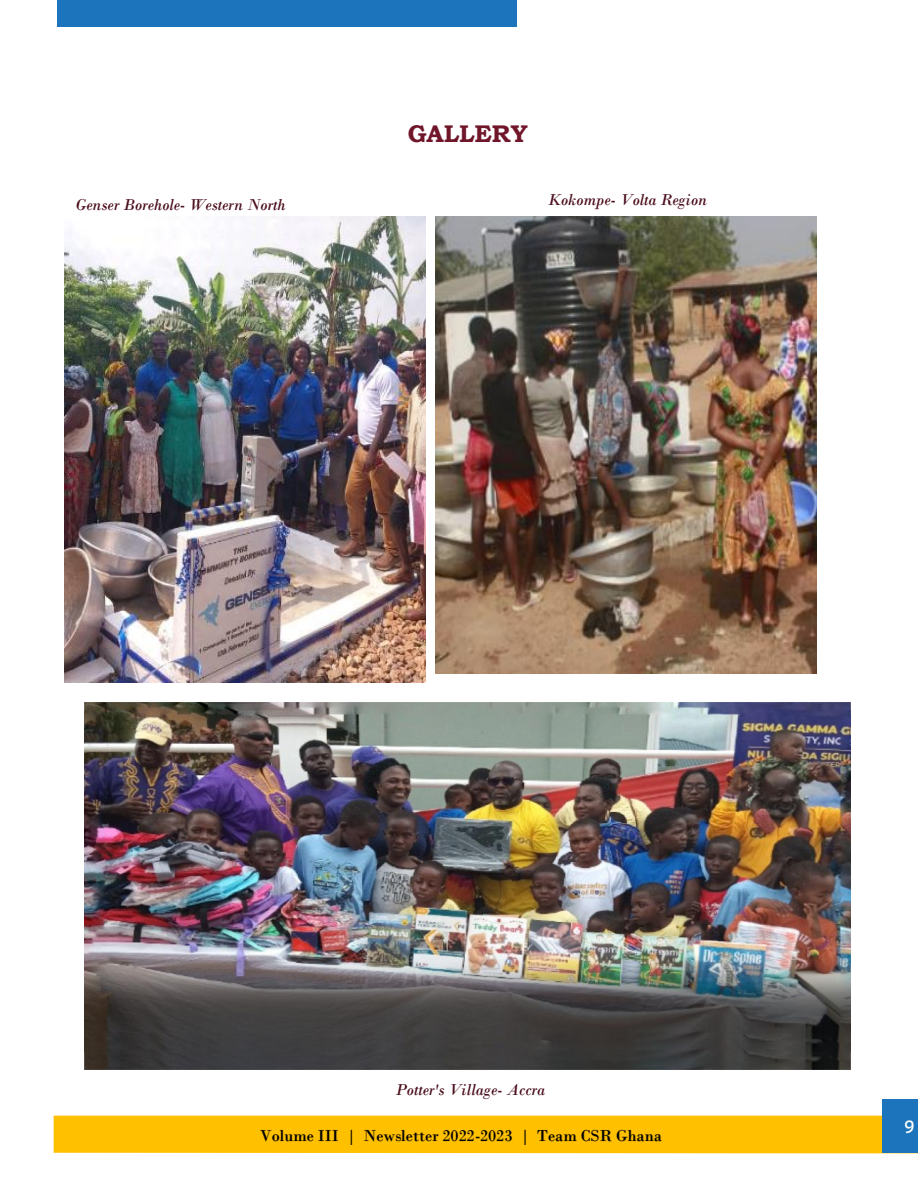
<style>
.page{position:relative;width:918px;height:1188px;background:#fff}
.page>*{position:absolute;margin:0;border:0;box-sizing:border-box;transform-origin:0 0}
.t1{font:700 24.15px "Bookman Old Style";letter-spacing:-.005em;color:#70152a}
.t2{font:18px "Cascadia Code";color:#fff}
.t3{font:italic 16.5px "Bodoni MT";color:#4b0e1c}
.t4{font:16.5px "Bodoni MT";color:#000}
.s1{font-family:"Bodoni MT Condensed"}
</style>
<div class="page">
<div style="left:58px;top:0;width:459px;height:27px;background:#1b74bc"></div>
<div style="left:54px;top:1116px;width:828px;height:37px;background:#ffc000"></div>
<div style="left:882px;top:1099px;width:36px;height:54px;background:#1b74bc"></div>
<img style="left:249px;top:1125px;width:432px;height:19px">
<img style="left:436px;top:216px;width:380px;height:458px">
<img style="left:85px;top:702px;width:765px;height:368px">
<img style="left:64px;top:216px;width:361px;height:467px">
<h1 class="t1" style="left:408px;top:119px;width:121px">GALLERY</h1>
<p class="t3" style="left:76px;top:194px;width:212px">Genser Borehole- Western North</p>
<p class="t3" style="left:548px;top:190px;width:161px">Kokompe- Volta Region</p>
<p class="t3" style="left:395px;top:1079px;width:151px">Potter<span class="s1">'</span>s Village- Accra</p>
<p class="t4" style="left:260px;top:1126px;width:403px">Volume III | Newsletter 2022-2023 | Team CSR Ghana</p>
<p class="t2" style="left:904px;top:1117px;width:12px">9</p>
</div>
